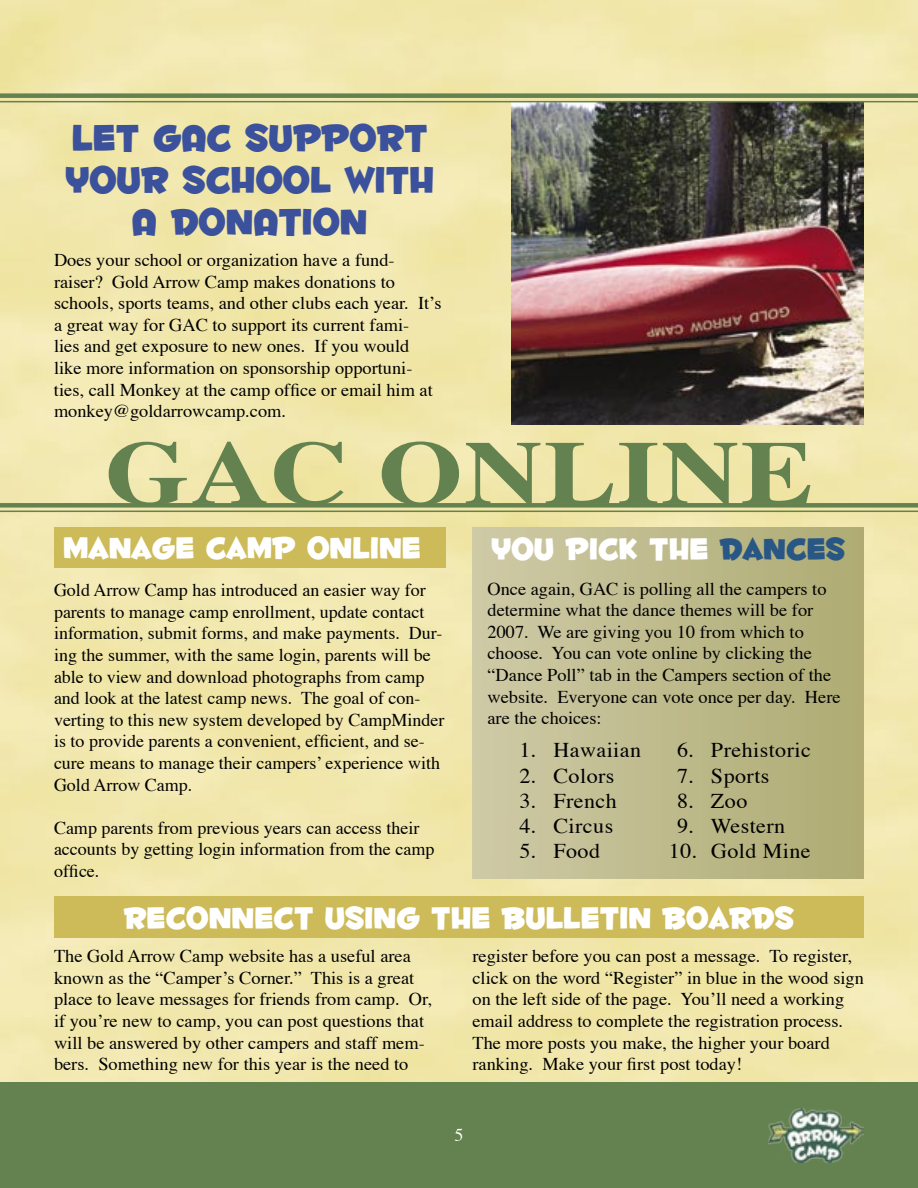
<style>
.page{position:relative;width:918px;height:1188px;background:#fff}
.page>*{position:absolute;margin:0;border:0;box-sizing:border-box;transform-origin:0 0}
.t1{font:700 90px "Times";letter-spacing:.01em;color:#64824f;scale:1.21 1}
.t2{font:43.5px/42px "Fontdinerdotcom Huggable";color:#3b519c;text-align:center}
.t3{font:36px "Fontdinerdotcom Huggable";color:#fff}
.t4{font:21px "Times";letter-spacing:.02em;color:#000;scale:1.05 1}
.t5{font:18px/21.6px "Times";color:#000}
.t6{font:18px "Times";color:#fff}
.s1{color:#295785}
</style>
<div class="page">
<div style="left:54px;top:527px;width:392px;height:41px;background:#cdbb59"></div>
<div style="left:472px;top:527px;width:392px;height:351px;background:linear-gradient(to right,#cfcaa6,#aeab73)"></div>
<div style="left:54px;top:896px;width:810px;height:42px;background:#cdbb59"></div>
<div style="left:0;top:503px;width:918px;height:5px;background:#64824f"></div>
<hr style="left:0;top:511px;width:918px;height:1px;background:#64824f">
<img style="left:511px;top:102px;width:353px;height:323px">
<div style="left:0;top:93px;width:918px;height:5px;background:#64824f"></div>
<hr style="left:0;top:101px;width:918px;height:1px;background:#64824f">
<div style="left:0;top:1082px;width:918px;height:106px;background:#64824f"></div>
<img style="left:768px;top:1109px;width:96px;height:54px">
<h2 class="t2" style="left:65px;top:116px;width:371px">LET GAC SUPPORT<br>YOUR SCHOOL WITH<br>A DONATION</h2>
<p class="t5" style="left:54px;top:248px;width:389px">Does your school or organization have a fund&shy;raiser? Gold Arrow Camp makes donations to schools, sports teams, and other clubs each year. It’s a great way for GAC to support its current fami-<br>lies and get exposure to new ones. If you would<br>like more information on sponsorship opportuni&shy;ties, call Monkey at the camp office or email him at monkey@goldarrowcamp.com.</p>
<h1 class="t1" style="left:105px;top:387px;width:587px">GAC ONLINE</h1>
<h3 class="t3" style="left:63px;top:526px;width:359px">MANAGE CAMP ONLINE</h3>
<h3 class="t3" style="left:491px;top:527px;width:355px">YOU PICK THE <span class="s1">DANCES</span></h3>
<p class="t5" style="left:488px;top:576px;width:355px">Once again, GAC is polling all the campers to determine what the dance themes will be for 2007. We are giving you 10 from which to choose. You can vote online by clicking the “Dance Poll” tab in the Campers section of the website. Everyone can vote once per day. Here are the choices:</p>
<p class="t4" style="left:520px;top:731px;width:117px">1. Hawaiian</p>
<p class="t4" style="left:520px;top:756px;width:92px">2. Colors</p>
<p class="t4" style="left:520px;top:781px;width:94px">3. French</p>
<p class="t4" style="left:520px;top:806px;width:91px">4. Circus</p>
<p class="t4" style="left:520px;top:831px;width:78px">5. Food</p>
<p class="t5" style="left:54px;top:578px;width:392px">Gold Arrow Camp has introduced an easier way for parents to manage camp enrollment, update contact information, submit forms, and make payments. Dur&shy;ing the summer, with the same login, parents will be able to view and download photographs from camp and look at the latest camp news. The goal of con&shy;verting to this new system developed by CampMinder is to provide parents a convenient, efficient, and se&shy;cure means to manage their campers’ experience with Gold Arrow Camp.</p>
<p class="t5" style="left:54px;top:815px;width:382px">Camp parents from previous years can access their accounts by getting login information from the camp office.</p>
<p class="t4" style="left:677px;top:731px;width:129px">6. Prehistoric</p>
<p class="t4" style="left:677px;top:756px;width:90px">7. Sports</p>
<p class="t4" style="left:677px;top:781px;width:69px">8. Zoo</p>
<p class="t4" style="left:677px;top:806px;width:105px">9. Western</p>
<p class="t4" style="left:669px;top:831px;width:136px">10. Gold Mine</p>
<h3 class="t3" style="left:124px;top:896px;width:672px">RECONNECT USING THE BULLETIN BOARDS</h3>
<p class="t5" style="left:54px;top:944px;width:380px">The Gold Arrow Camp website has a useful area known as the “Camper’s Corner.” This is a great place to leave messages for friends from camp. Or, if you’re new to camp, you can post questions that will be answered by other campers and staff mem&shy;bers. Something new for this year is the need to</p>
<p class="t5" style="left:472px;top:944px;width:393px">register before you can post a message. To register, click on the word “Register” in blue in the wood sign on the left side of the page. You’ll need a working email address to complete the registration process.<br>The more posts you make, the higher your board ranking. Make your first post today!</p>
<p class="t6" style="left:454px;top:1118px;width:10px">5</p>
</div>
